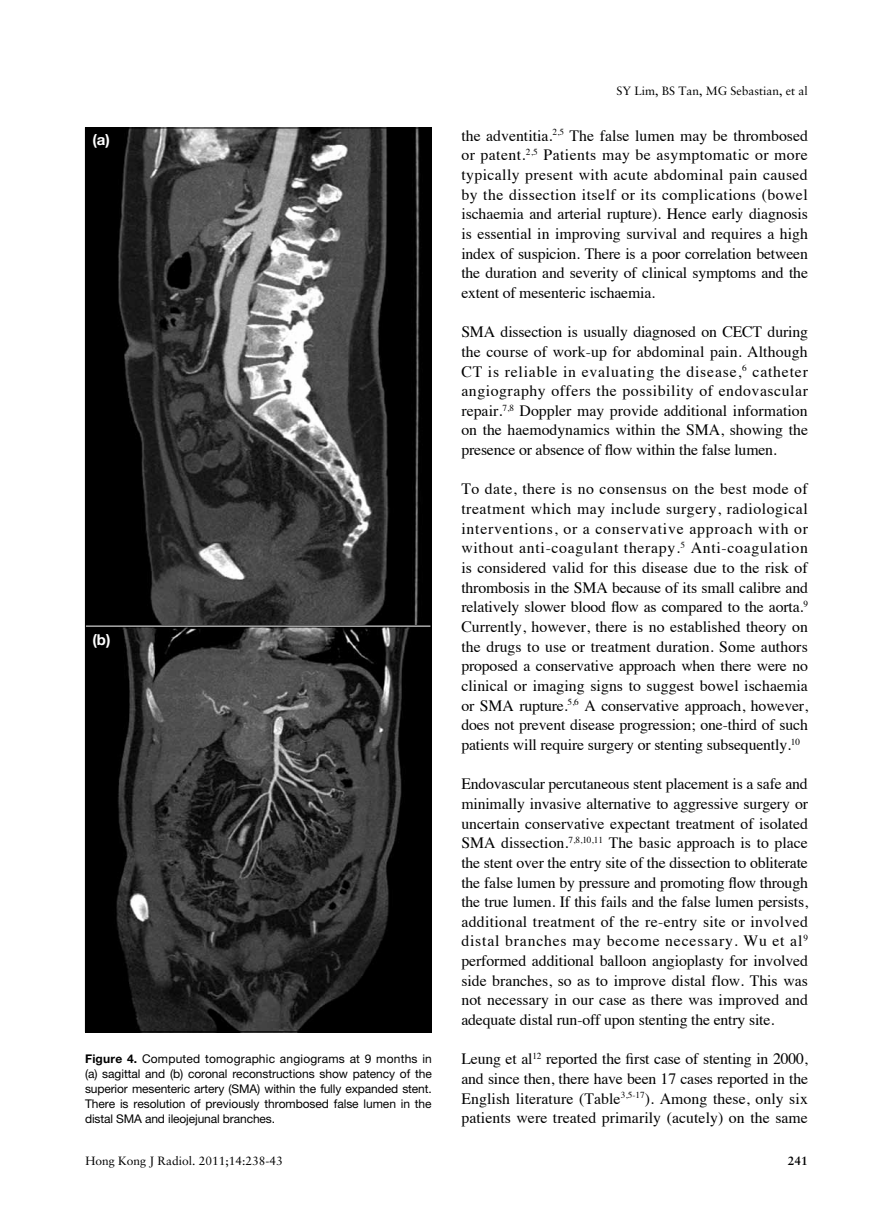
<style>
.page{position:relative;width:893px;height:1229px;background:#fff}
.page>*{position:absolute;margin:0;border:0;box-sizing:border-box;transform-origin:0 0}
.t1{font:15.75px/19.6px "Times";letter-spacing:-.01em;color:#000;text-align:justify}
.t2{font:700 15px "Helvetica Neue";color:#fff}
.t3{font:12px/15px "Helvetica Neue";letter-spacing:-.01em;color:#000;text-align:justify}
.t4{font:12px "Sabon";color:#000}
.t5{font:700 12px "Sabon";color:#000}
.s1{font-weight:700}
</style>
<div class="page">
<img style="left:87px;top:130px;width:343px;height:900px">
<hr style="left:85px;top:626px;width:346px;height:1px;background:#fff">
<p class="t2" style="left:92px;top:130px;width:19px">(a)</p>
<p class="t2" style="left:92px;top:630px;width:20px">(b)</p>
<p class="t3" style="left:85px;top:1051px;width:348px"><span class="s1">Figure 4.</span> Computed tomographic angiograms at 9 months in (a) sagittal and (b) coronal reconstructions show patency of the superior mesenteric artery (SMA) within the fully expanded stent.<br>There is resolution of previously thrombosed false lumen in the distal SMA and ileojejunal branches.</p>
<p class="t4" style="left:617px;top:84px;width:193px">SY Lim, BS Tan, MG Sebastian, et al</p>
<p class="t1" style="left:461px;top:124px;width:348px">the adventitia.<sup>2,5</sup> The false lumen may be thrombosed or patent.<sup>2,5</sup> Patients may be asymptomatic or more typically present with acute abdominal pain caused by the dissection itself or its complications (bowel ischaemia and arterial rupture). Hence early diagnosis is essential in improving survival and requires a high index of suspicion. There is a poor correlation between the duration and severity of clinical symptoms and the extent of mesenteric ischaemia.</p>
<p class="t1" style="left:461px;top:321px;width:348px">SMA dissection is usually diagnosed on CECT during the course of work-up for abdominal pain. Although CT is reliable in evaluating the disease,<sup>6</sup> catheter angiography offers the possibility of endovascular repair.<sup>7,8</sup> Doppler may provide additional information on the haemodynamics within the SMA, showing the presence or absence of flow within the false lumen.</p>
<p class="t1" style="left:461px;top:478px;width:348px">To date, there is no consensus on the best mode of treatment which may include surgery, radiological interventions, or a conservative approach with or without anti-coagulant therapy.<sup>5</sup> Anti-coagulation is considered valid for this disease due to the risk of thrombosis in the SMA because of its small calibre and relatively slower blood flow as compared to the aorta.<sup>9<br></sup>Currently, however, there is no established theory on the drugs to use or treatment duration. Some authors proposed a conservative approach when there were no clinical or imaging signs to suggest bowel ischaemia or SMA rupture.<sup>5,6</sup> A conservative approach, however, does not prevent disease progression; one-third of such patients will require surgery or stenting subsequently.<sup>10</sup></p>
<p class="t1" style="left:461px;top:773px;width:348px">Endovascular percutaneous stent placement is a safe and minimally invasive alternative to aggressive surgery or uncertain conservative expectant treatment of isolated SMA dissection.<sup>7,8,10,11</sup> The basic approach is to place the stent over the entry site of the dissection to obliterate the false lumen by pressure and promoting flow through the true lumen. If this fails and the false lumen persists, additional treatment of the re-entry site or involved distal branches may become necessary. Wu et al<sup>9 </sup>performed additional balloon angioplasty for involved side branches, so as to improve distal flow. This was not necessary in our case as there was improved and adequate distal run-off upon stenting the entry site.</p>
<p class="t1" style="left:461px;top:1048px;width:348px">Leung et al<sup>12</sup> reported the first case of stenting in 2000, and since then, there have been 17 cases reported in the English literature (Table<sup>3,5-17</sup>). Among these, only six patients were treated primarily (acutely) on the same</p>
<p class="t4" style="left:85px;top:1153px;width:199px">Hong Kong J Radiol. 2011;14:238-43</p>
<p class="t5" style="left:788px;top:1153px;width:22px">241</p>
</div>
